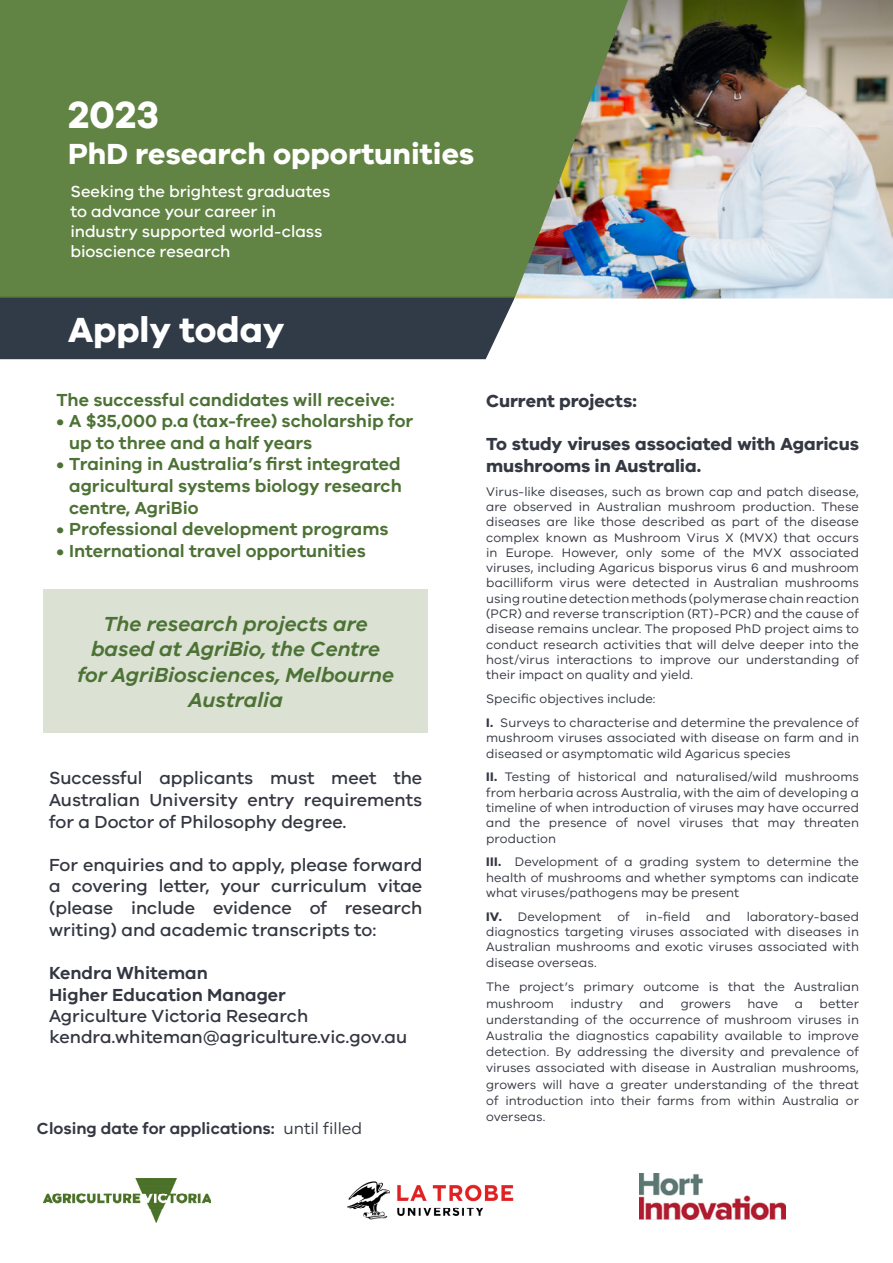
<style>
.page{position:relative;width:893px;height:1263px;background:#fff}
.page>*{position:absolute;margin:0;border:0;box-sizing:border-box;transform-origin:0 0}
.t1{font:700 39px "VIC";color:#fff}
.t2{font:700 36px "VIC";color:#fff}
.t3{font:700 30px "VIC";color:#fff}
.t4{font:italic 600 21px/25.2px "VIC";color:#4d7235;text-align:center}
.t5{font:500 18px/21.6px "VIC";color:#343741;text-align:justify}
.t6{font:600 18px/21.6px "VIC";color:#4d7235;text-align:justify}
.t7{font:700 18px/21.6px "VIC";letter-spacing:-.005em;color:#343842}
.t8{font:600 18px "VIC";color:#343741}
.t9{font:500 16.5px/19.8px "VIC";letter-spacing:-.005em;color:#fff}
.t10{font:600 16.5px "VIC";color:#343741}
.t11{font:12.75px/15.3px "VIC";letter-spacing:.005em;color:#343842;text-align:justify}
.s1{font-weight:400}
.s2{font-weight:700}
</style>
<div class="page">
<div style="left:44px;top:590px;width:384px;height:143px;background:#dbe2d4"></div>
<div style="left:0;top:298px;width:515px;height:61px;background:#303b47"></div>
<div style="left:0;top:0;width:893px;height:298px;background:#618343"></div>
<img style="left:44px;top:1179px;width:167px;height:43px">
<img style="left:347px;top:1181px;width:167px;height:39px">
<img style="left:640px;top:1173px;width:146px;height:46px">
<img style="left:515px;top:0;width:378px;height:298px">
<h1 class="t1" style="left:68px;top:91px;width:92px">2023</h1>
<h3 class="t3" style="left:68px;top:135px;width:408px">PhD research opportunities</h3>
<p class="t9" style="left:71px;top:181px;width:261px">Seeking the brightest graduates to advance your career in industry supported world-class bioscience research</p>
<h2 class="t2" style="left:68px;top:308px;width:218px">Apply today</h2>
<h3 class="t6" style="left:56px;top:388px;width:340px">The successful candidates will receive:</h3>
<h3 class="t6" style="left:69px;top:431px;width:245px">up to three and a half years</h3>
<h3 class="t6" style="left:69px;top:453px;width:334px;text-indent:-13px">• Training in Australia’s first integrated agricultural systems biology research centre, AgriBio</h3>
<h3 class="t6" style="left:56px;top:518px;width:334px">• Professional development programs</h3>
<h3 class="t6" style="left:56px;top:539px;width:311px">• International travel opportunities</h3>
<h3 class="t6" style="left:56px;top:410px;width:358px">• A $ ,000 p.a (tax-free) scholarship for</h3>
<h3 class="t6" style="left:97px;top:410px;width:22px">35</h3>
<h3 class="t4" style="left:77px;top:611px;width:318px">The research projects are based at AgriBio, the Centre for AgriBiosciences, Melbourne<br>Australia</h3>
<h3 class="t5" style="left:49px;top:767px;width:375px">Successful applicants must meet the Australian University entry requirements for a Doctor of Philosophy degree.</h3>
<h3 class="t5" style="left:49px;top:853px;width:375px">For enquiries and to apply, please forward a covering letter, your curriculum vitae (please include evidence of research writing) and academic transcripts to:</h3>
<h3 class="t8" style="left:49px;top:962px;width:160px">Kendra Whiteman</h3>
<h3 class="t5" style="left:49px;top:1005px;width:261px">Agriculture Victoria Research</h3>
<h3 class="t8" style="left:49px;top:983px;width:238px">Higher Education Manager</h3>
<h3 class="t5" style="left:50px;top:1027px;width:359px">kendra.whiteman@agriculture.vic.gov.au</h3>
<p class="t10" style="left:37px;top:1118px;width:327px">Closing date for applications: <span class="s1">until filled</span></p>
<h3 class="t7" style="left:486px;top:390px;width:152px">Current projects:</h3>
<h3 class="t7" style="left:486px;top:433px;width:374px">To study viruses associated with Agaricus mushrooms in Australia.</h3>
<p class="t11" style="left:486px;top:483px;width:374px">Virus-like diseases, such as brown cap and patch disease, are observed in Australian mushroom production. These diseases are like those described as part of the disease complex known as Mushroom Virus X (MVX) that occurs in Europe. However, only some of the MVX associated viruses, including Agaricus bisporus virus 6 and mushroom bacilliform virus were detected in Australian mushrooms using routine detection methods (polymerase chain reaction (PCR) and reverse transcription (RT)-PCR) and the cause of disease remains unclear. The proposed PhD project aims to conduct research activities that will delve deeper into the host/virus interactions to improve our understanding of their impact on quality and yield.</p>
<p class="t11" style="left:486px;top:686px;width:374px;line-height:23.9px">Specific objectives include:<br><span class="s2">I.</span> Surveys to characterise and determine the prevalence of</p>
<p class="t11" style="left:486px;top:730px;width:374px">mushroom viruses associated with disease on farm and in diseased or asymptomatic wild Agaricus species</p>
<p class="t11" style="left:486px;top:769px;width:374px"><span class="s2">II.</span> Testing of historical and naturalised/wild mushrooms from herbaria across Australia, with the aim of developing a timeline of when introduction of viruses may have occurred and the presence of novel viruses that may threaten production</p>
<p class="t11" style="left:486px;top:854px;width:374px"><span class="s2">III.</span> Development of a grading system to determine the health of mushrooms and whether symptoms can indicate what viruses/pathogens may be present</p>
<p class="t11" style="left:486px;top:908px;width:374px"><span class="s2">IV.</span> Development of in-field and laboratory-based diagnostics targeting viruses associated with diseases in Australian mushrooms and exotic viruses associated with disease overseas.</p>
<p class="t11" style="left:486px;top:978px;width:374px;line-height:16.2px">The project’s primary outcome is that the Australian mushroom</p>
<p class="t11" style="left:486px;top:995px;width:374px;line-height:16.2px;text-indent:333px">better understanding of the occurrence of mushroom viruses in Australia the diagnostics capability available to improve detection. By addressing the diversity and prevalence of viruses associated with disease in Australian mushrooms, growers will have a greater understanding of the threat of introduction into their farms from within Australia or overseas.</p>
<p class="t11" style="left:570px;top:995px;width:54px">industry</p>
<p class="t11" style="left:640px;top:995px;width:26px">and</p>
<p class="t11" style="left:681px;top:995px;width:52px">growers</p>
<p class="t11" style="left:747px;top:995px;width:32px">have</p>
<p class="t11" style="left:795px;top:995px;width:10px">a</p>
</div>
